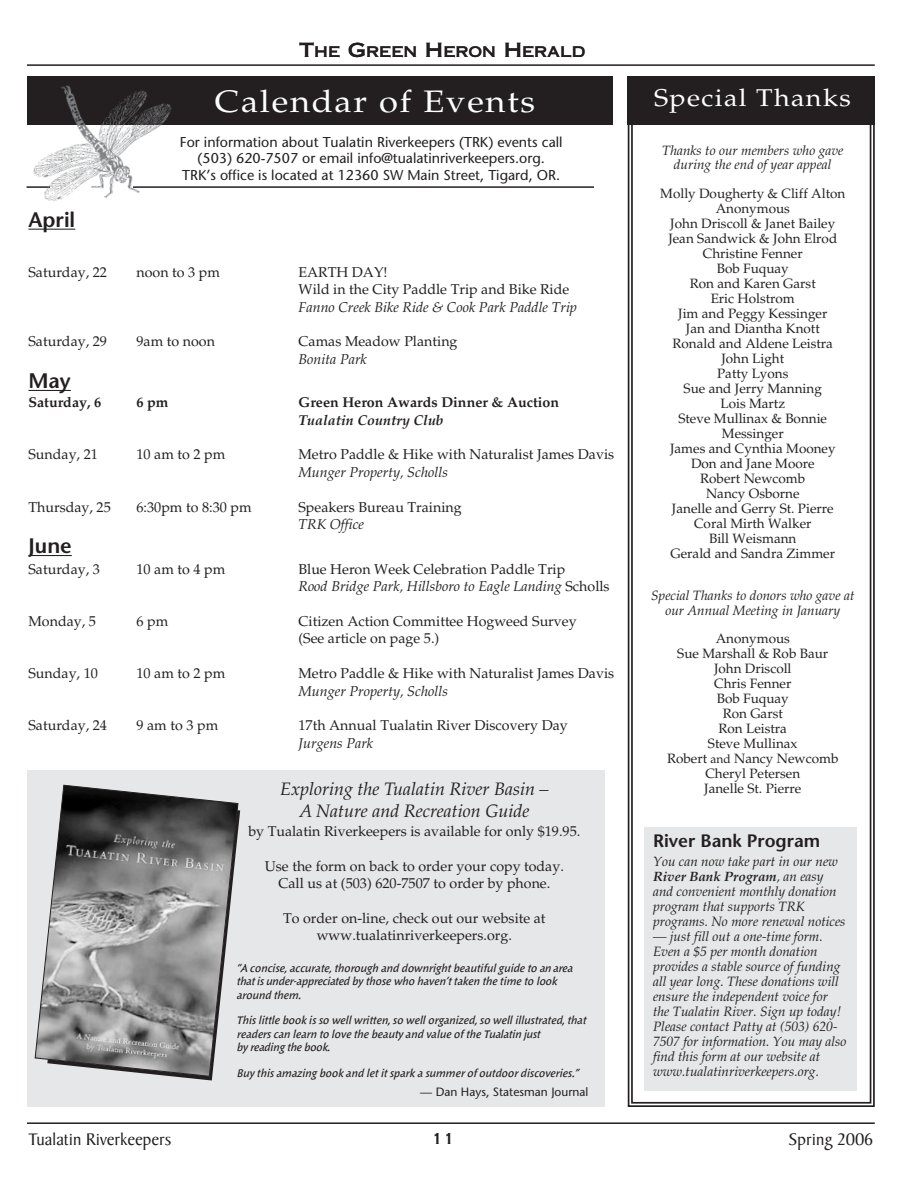
<style>
.page{position:relative;width:918px;height:1188px;background:#fff}
.page>*{position:absolute;margin:0;border:0;box-sizing:border-box;transform-origin:0 0}
.t1{font:31.05px "Palatino";letter-spacing:.05em;color:#fff;scale:1.11 1}
.t2{font:24.3px "Palatino";letter-spacing:.05em;color:#fff;scale:1.11 1}
.t3{font:600 21px "Stone Sans";color:#231f20}
.t4{font:italic 18px/21.8px "Palatino";color:#231f20;text-align:center}
.t5{font:18px "Baker Signet";color:#231f20}
.t6{font:600 18px "Stone Sans";color:#231f20}
.t7{font:15px "Copperplate Thirty One AB";color:#231f20}
.t8{font:14.7px "Copperplate Thirty One AB";color:#231f20}
.t9{font:14.25px/17.4px "Palatino";color:#231f20}
.t10{font:14.25px/16.5px "Stone Sans";color:#231f20;text-align:center}
.t11{font:italic 14.25px "Palatino";color:#231f20}
.t12{font:700 14.25px "Palatino";color:#231f20}
.t13{font:italic 700 14.25px "Palatino";color:#231f20}
.t14{font:13.5px/15px "Palatino";color:#231f20;text-align:center}
.t15{font:italic 13.5px/15px "Palatino";color:#231f20}
.t16{font:italic 500 12.75px/13.5px "Woodland ITC";color:#231f20}
.t17{font:12px "Stone Sans";color:#231f20}
.s1{font-size:19.5px}
.s2{font-style:italic}
.s3{font-size:12px}
.s4{font-weight:700}
</style>
<div class="page">
<div style="left:27px;top:770px;width:577px;height:337px;background:#e6e7e8"></div>
<hr style="left:27px;top:186px;width:567px;height:2px;background:#231f20">
<svg style="left:627px;top:109px;width:248px;height:998px"></svg>
<hr style="left:28px;top:229px;width:47px;height:1px;background:#231f20">
<hr style="left:28px;top:390px;width:43px;height:1px;background:#231f20">
<hr style="left:28px;top:555px;width:44px;height:1px;background:#231f20">
<hr style="left:27px;top:64px;width:848px;height:2px;background:#231f20">
<div style="left:27px;top:77px;width:586px;height:48px;background:#231f20"></div>
<img style="left:26px;top:85px;width:157px;height:116px">
<hr style="left:27px;top:1122px;width:848px;height:2px;background:#231f20">
<div style="left:645px;top:828px;width:212px;height:263px;background:#e6e7e8"></div>
<div style="left:628px;top:77px;width:247px;height:48px;background:#231f20"></div>
<svg style="left:35px;top:785px;width:204px;height:292px"></svg>
<div style="left:645px;top:144px;width:216px;height:659px;background:#fff"></div>
<p class="t8" style="left:299px;top:43px;width:288px"><span class="s1">T</span>HE <span class="s1">G</span>REEN <span class="s1">H</span>ERON <span class="s1">H</span>ERALD</p>
<h1 class="t1" style="left:215px;top:89px;width:290px">Calendar of Events</h1>
<p class="t10" style="left:180px;top:135px;width:384px">For information about Tualatin Riverkeepers (TRK) events call (503) 620-7507 or email info@tualatinriverkeepers.org.<br>TRK’s office is located at 12360 SW Main Street, Tigard, OR.</p>
<h3 class="t3" style="left:28px;top:211px;width:48px">April</h3>
<p class="t9" style="left:28px;top:265px;width:80px">Saturday, 22</p>
<p class="t9" style="left:136px;top:265px;width:85px">noon to 3 pm</p>
<p class="t9" style="left:298px;top:265px;width:272px">EARTH DAY!<br>Wild in the City Paddle Trip and Bike Ride</p>
<p class="t11" style="left:299px;top:301px;width:280px">Fanno Creek Bike Ride &amp; Cook Park Paddle Trip</p>
<p class="t9" style="left:28px;top:335px;width:80px">Saturday, 29</p>
<p class="t9" style="left:136px;top:335px;width:80px">9am to noon</p>
<p class="t9" style="left:298px;top:335px;width:161px">Camas Meadow Planting</p>
<p class="t11" style="left:299px;top:353px;width:70px">Bonita Park</p>
<h3 class="t3" style="left:28px;top:372px;width:44px">May</h3>
<p class="t12" style="left:28px;top:397px;width:74px">Saturday, 6</p>
<p class="t12" style="left:136px;top:397px;width:34px">6 pm</p>
<p class="t12" style="left:298px;top:397px;width:262px">Green Heron Awards Dinner &amp; Auction</p>
<p class="t13" style="left:299px;top:414px;width:147px">Tualatin Country Club</p>
<p class="t9" style="left:28px;top:448px;width:71px">Sunday, 21</p>
<p class="t9" style="left:136px;top:448px;width:90px">10 am to 2 pm</p>
<p class="t9" style="left:298px;top:448px;width:317px">Metro Paddle &amp; Hike with Naturalist James Davis</p>
<p class="t11" style="left:299px;top:466px;width:151px">Munger Property, Scholls</p>
<p class="t9" style="left:28px;top:500px;width:84px">Thursday, 25</p>
<p class="t9" style="left:137px;top:500px;width:117px">6:30pm to 8:30 pm</p>
<p class="t9" style="left:298px;top:500px;width:165px">Speakers Bureau Training</p>
<p class="t11" style="left:299px;top:518px;width:67px">TRK Office</p>
<h3 class="t3" style="left:28px;top:537px;width:45px">June</h3>
<p class="t9" style="left:28px;top:562px;width:73px">Saturday, 3</p>
<p class="t9" style="left:136px;top:562px;width:90px">10 am to 4 pm</p>
<p class="t9" style="left:298px;top:562px;width:313px">Blue Heron Week Celebration Paddle Trip<br><span class="s2">Rood Bridge Park, Hillsboro to Eagle Landing</span> Scholls</p>
<p class="t9" style="left:28px;top:614px;width:69px">Monday, 5</p>
<p class="t9" style="left:136px;top:614px;width:33px">6 pm</p>
<p class="t9" style="left:298px;top:614px;width:280px">Citizen Action Committee Hogweed Survey (See article on page 5.)</p>
<p class="t9" style="left:28px;top:666px;width:71px">Sunday, 10</p>
<p class="t9" style="left:136px;top:666px;width:90px">10 am to 2 pm</p>
<p class="t9" style="left:298px;top:666px;width:317px">Metro Paddle &amp; Hike with Naturalist James Davis</p>
<p class="t11" style="left:299px;top:685px;width:151px">Munger Property, Scholls</p>
<p class="t9" style="left:28px;top:718px;width:80px">Saturday, 24</p>
<p class="t9" style="left:136px;top:718px;width:83px">9 am to 3 pm</p>
<p class="t9" style="left:298px;top:718px;width:271px">17th Annual Tualatin River Discovery Day</p>
<p class="t11" style="left:299px;top:737px;width:76px">Jurgens Park</p>
<p class="t4" style="left:280px;top:780px;width:270px">Exploring the Tualatin River Basin –<br>A Nature and Recreation Guide</p>
<p class="t9" style="left:248px;top:824px;width:334px">by Tualatin Riverkeepers is available for only $19.95.</p>
<p class="t9" style="left:265px;top:859px;width:301px;text-align:center">Use the form on back to order your copy today.<br>Call us at (503) 620-7507 to order by phone.</p>
<p class="t9" style="left:283px;top:911px;width:264px;text-align:center">To order on-line, check out our website at www.tualatinriverkeepers.org.</p>
<p class="t16" style="left:236px;top:962px;width:340px">“A concise,accurate,thorough and downrightbeautifulguide to an area thatisunder-appreciated by those who haven’ttaken the time to look around them.</p>
<p class="t16" style="left:236px;top:1014px;width:353px">Thislittle book isso wellwritten,so wellorganized,so wellillustrated,that readerscan learn to love the beauty and value of the Tualatin just<br>by reading the book.</p>
<p class="t16" style="left:236px;top:1067px;width:346px">Buy thisamazing book and letitspark a summerof outdoordiscoveries.”</p>
<p class="t17" style="left:420px;top:1087px;width:170px">— Dan Hays, Statesman Journal</p>
<h2 class="t2" style="left:654px;top:88px;width:179px">Special Thanks</h2>
<p class="t15" style="left:662px;top:145px;width:183px;line-height:14.2px;text-align:center">Thanks to our members who gave during the end of year appeal</p>
<p class="t14" style="left:660px;top:187px;width:186px">Molly Dougherty &amp; Cliff Alton<br>Anonymous<br>John Driscoll &amp; Janet Bailey<br>Jean Sandwick &amp; John Elrod<br>Christine Fenner<br>Bob Fuquay<br>Ron and Karen Garst<br>Eric Holstrom<br>Jim and Peggy Kessinger<br>Jan and Diantha Knott<br>Ronald and Aldene Leistra<br>John Light<br>Patty Lyons<br>Sue and Jerry Manning<br>Lois Martz<br>Steve Mullinax &amp; Bonnie<br>Messinger<br>James and Cynthia Mooney<br>Don and Jane Moore<br>Robert Newcomb<br>Nancy Osborne<br>Janelle and Gerry St. Pierre<br>Coral Mirth Walker<br>Bill Weismann<br>Gerald and Sandra Zimmer</p>
<p class="t15" style="left:651px;top:590px;width:205px;line-height:14.2px;text-align:center">Special Thanks to donors who gave at our Annual Meeting in January</p>
<p class="t14" style="left:667px;top:633px;width:173px">Anonymous<br>Sue Marshall &amp; Rob Baur<br>John Driscoll<br>Chris Fenner<br>Bob Fuquay<br>Ron Garst<br>Ron Leistra<br>Steve Mullinax<br>Robert <span class="s3">and</span> Nancy Newcomb<br>Cheryl Petersen<br>Janelle St. Pierre</p>
<p class="t6" style="left:653px;top:834px;width:169px">River Bank Program</p>
<p class="t15" style="left:653px;top:856px;width:194px">You can now take part in our new<br><span class="s4">River Bank Program</span>, an easy and convenient monthly donation program that supports TRK programs. No more renewal notices</p>
<p class="t15" style="left:653px;top:931px;width:195px">— just fill out a one-time form.<br>Even a $5 per month donation provides a stable source of funding all year long. These donations will ensure the independent voice for the Tualatin River. Sign up today!<br>Please contact Patty at (503) 620-<br>7507 for information. You may also find this form at our website at www.tualatinriverkeepers.org.</p>
<p class="t5" style="left:28px;top:1132px;width:144px">Tualatin Riverkeepers</p>
<p class="t7" style="left:432px;top:1130px;width:25px">11</p>
<p class="t5" style="left:789px;top:1133px;width:86px">Spring 2006</p>
</div>
